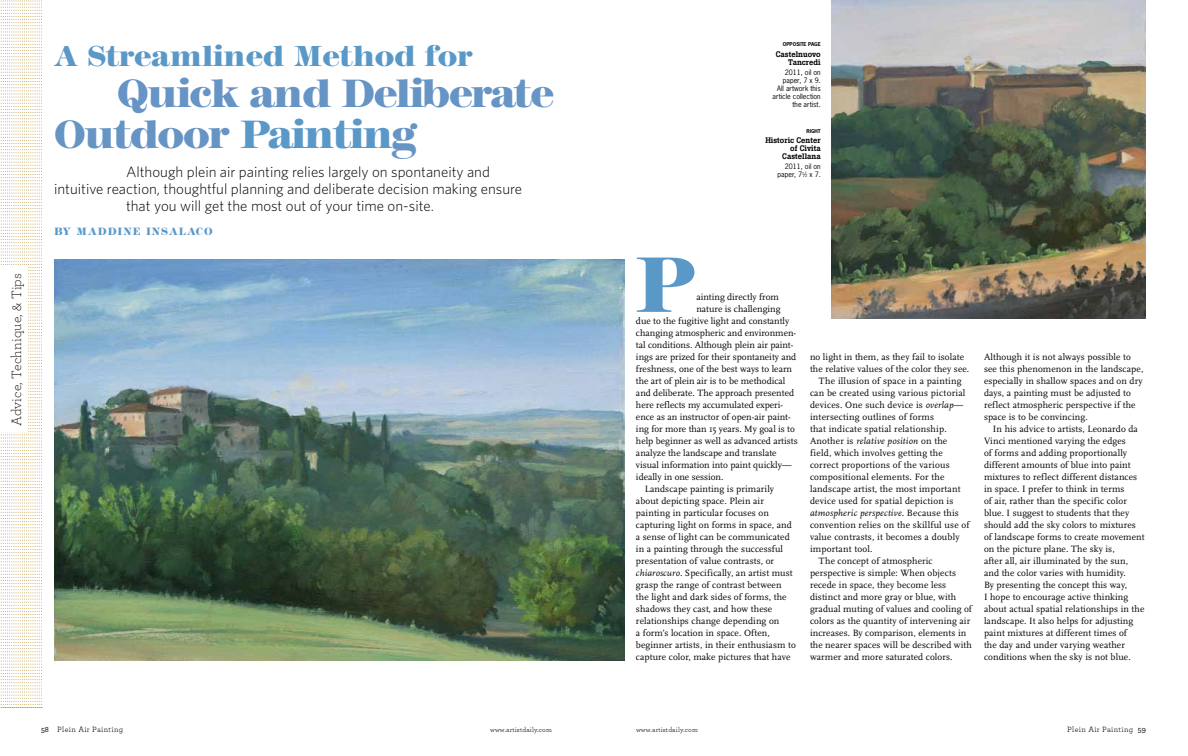
<style>
.page{position:relative;width:1188px;height:756px;background:#fff}
.page>*{position:absolute;margin:0;border:0;box-sizing:border-box;transform-origin:0 0}
.t1{font:800 81.5px "Modern Two Sxtn ITC Std";color:#5a98c8}
.t2{font:800 41px/41px "Modern Two Sxtn ITC Std";color:#6594c5}
.t3{font:800 30px "Modern Two Sxtn ITC Std";color:#5a98c8}
.t4{font:300 15px "Whitney";color:#000}
.t5{font:300 14px "Archer";letter-spacing:.01em;color:#000}
.t6{font:800 11px "Modern Two Sxtn ITC Std";letter-spacing:.09em;color:#5a98c8}
.t7{font:9.5px/12px "Scala Pro";letter-spacing:.01em;color:#000}
.t8{font:italic 9.5px "Scala Pro";letter-spacing:.02em;color:#000}
.t9{font:500 8px/8px "Boton Pro";color:#000;text-align:right}
.t10{font:8px "Archer";letter-spacing:.04em;color:#000}
.t11{font:7px/8px "News Gothic Std";color:#000;text-align:right}
.t12{font:7px "Archer";letter-spacing:.025em;color:#000}
.t13{font:700 5px "News Gothic Std";color:#000}
.s1{color:#5a98c8}
.s2{font-size:3.8px}
.s3{font-style:italic}
.s4{font-style:normal}
.s5{font-weight:500}
</style>
<div class="page">
<svg style="left:1px;top:0;width:41px;height:708px"></svg>
<div style="left:0;top:267px;width:27px;height:165px;background:#fff"></div>
<img style="left:54px;top:260px;width:570px;height:401px">
<img style="left:831px;top:0;width:315px;height:318px">
<h3 class="t5" style="left:7px;top:426px;width:154px;rotate:-90deg">Advice, Technique, &amp; Tips</h3>
<h3 class="t3" style="left:54px;top:39px;width:420px">A Streamlined Method for</h3>
<h2 class="t2" style="left:54px;top:74px;width:502px;text-indent:63px">Quick and Deliberate<br>Outdoor <span class="s1">Paintin</span>g</h2>
<h3 class="t4" style="left:126px;top:162px;width:365px">Although plein air painting relies largely on spontaneity and</h3>
<h3 class="t4" style="left:54px;top:179px;width:470px">intuitive reaction, thoughtful planning and deliberate decision making ensure</h3>
<h3 class="t4" style="left:126px;top:196px;width:309px">that you will get the most out of your time on-site.</h3>
<p class="t6" style="left:54px;top:225px;width:160px">by Maddine Insalaco</p>
<p class="t13" style="left:783px;top:41px;width:39px">OPPOSITE PAGE</p>
<p class="t9" style="left:776px;top:50px;width:47px">Castelnuovo<br>Tancredi</p>
<p class="t11" style="left:773px;top:68px;width:50px">2011, oil on paper, 7 x 9.<br>All artwork this article collection the artist.</p>
<p class="t13" style="left:806px;top:128px;width:16px">RIGHT</p>
<p class="t9" style="left:765px;top:136px;width:57px">Historic Center of Civita<br>Castellana</p>
<p class="t11" style="left:778px;top:162px;width:45px">2011, oil on paper, 7<sup>1</sup>⁄<span class="s2">2</span> x 7.</p>
<h1 class="t1" style="left:636px;top:237px;width:62px">P</h1>
<p class="t7" style="left:696px;top:291px;width:84px">ainting directly from</p>
<p class="t7" style="left:696px;top:303px;width:86px">nature is challenging</p>
<p class="t7" style="left:636px;top:315px;width:155px">due to the fugitive light and constantly</p>
<p class="t7" style="left:636px;top:327px;width:162px">changing atmospheric and environmen-</p>
<p class="t7" style="left:636px;top:339px;width:159px">tal conditions. Although plein air paint-</p>
<p class="t7" style="left:636px;top:351px;width:162px">ings are prized for their spontaneity and</p>
<p class="t7" style="left:636px;top:363px;width:158px">freshness, one of the best ways to learn</p>
<p class="t7" style="left:636px;top:375px;width:151px">the art of plein air is to be methodical</p>
<p class="t7" style="left:636px;top:387px;width:160px">and deliberate. The approach presented</p>
<p class="t7" style="left:636px;top:399px;width:149px">here reflects my accumulated experi-</p>
<p class="t7" style="left:636px;top:411px;width:156px">ence as an instructor of open-air paint-</p>
<p class="t7" style="left:636px;top:423px;width:161px">ing for more than 15 years. My goal is to</p>
<p class="t7" style="left:636px;top:435px;width:163px">help beginner as well as advanced artists</p>
<p class="t7" style="left:636px;top:447px;width:142px">analyze the landscape and translate</p>
<p class="t7" style="left:636px;top:459px;width:157px">visual information into paint quickly—</p>
<p class="t7" style="left:636px;top:471px;width:89px">ideally in one session.</p>
<p class="t7" style="left:645px;top:483px;width:131px">Landscape painting is primarily</p>
<p class="t7" style="left:636px;top:495px;width:129px">about depicting space. Plein air</p>
<p class="t7" style="left:636px;top:507px;width:134px">painting in particular focuses on</p>
<p class="t7" style="left:636px;top:519px;width:157px">capturing light on forms in space, and</p>
<p class="t7" style="left:636px;top:531px;width:155px">a sense of light can be communicated</p>
<p class="t7" style="left:636px;top:543px;width:149px">in a painting through the successful</p>
<p class="t7" style="left:636px;top:555px;width:140px">presentation of value contrasts, or</p>
<p class="t7" style="left:636px;top:567px;width:158px"><span class="s3">chiaroscuro.</span> Specifically, an artist must</p>
<p class="t7" style="left:636px;top:579px;width:147px">grasp the range of contrast between</p>
<p class="t7" style="left:636px;top:591px;width:152px">the light and dark sides of forms, the</p>
<p class="t7" style="left:636px;top:603px;width:138px">shadows they cast, and how these</p>
<p class="t7" style="left:636px;top:615px;width:145px">relationships change depending on</p>
<p class="t7" style="left:636px;top:627px;width:135px">a form’s location in space. Often,</p>
<p class="t7" style="left:636px;top:639px;width:161px">beginner artists, in their enthusiasm to</p>
<p class="t7" style="left:636px;top:651px;width:156px">capture color, make pictures that have</p>
<p class="t7" style="left:810px;top:351px;width:156px">no light in them, as they fail to isolate</p>
<p class="t7" style="left:810px;top:363px;width:161px">the relative values of the color they see.</p>
<p class="t7" style="left:819px;top:375px;width:144px">The illusion of space in a painting</p>
<p class="t7" style="left:810px;top:387px;width:157px">can be created using various pictorial</p>
<p class="t7" style="left:810px;top:399px;width:155px">devices. One such device is <span class="s3">overlap</span>—</p>
<p class="t7" style="left:810px;top:411px;width:126px">intersecting outlines of forms</p>
<p class="t7" style="left:810px;top:423px;width:138px">that indicate spatial relationship.</p>
<p class="t8" style="left:810px;top:435px;width:139px"><span class="s4">Another is</span> relative position <span class="s4">on the</span></p>
<p class="t7" style="left:810px;top:447px;width:134px">field, which involves getting the</p>
<p class="t7" style="left:810px;top:459px;width:141px">correct proportions of the various</p>
<p class="t7" style="left:810px;top:471px;width:136px">compositional elements. For the</p>
<p class="t7" style="left:810px;top:483px;width:152px">landscape artist, the most important</p>
<p class="t7" style="left:810px;top:495px;width:145px">device used for spatial depiction is</p>
<p class="t8" style="left:810px;top:507px;width:150px">atmospheric perspective. <span class="s4">Because this</span></p>
<p class="t7" style="left:810px;top:519px;width:161px">convention relies on the skillful use of</p>
<p class="t7" style="left:810px;top:531px;width:151px">value contrasts, it becomes a doubly</p>
<p class="t7" style="left:810px;top:543px;width:64px">important tool.</p>
<p class="t7" style="left:819px;top:555px;width:115px">The concept of atmospheric</p>
<p class="t7" style="left:810px;top:567px;width:148px">perspective is simple: When objects</p>
<p class="t7" style="left:810px;top:579px;width:138px">recede in space, they become less</p>
<p class="t7" style="left:810px;top:591px;width:148px">distinct and more gray or blue, with</p>
<p class="t7" style="left:810px;top:603px;width:164px">gradual muting of values and cooling of</p>
<p class="t7" style="left:810px;top:615px;width:162px">colors as the quantity of intervening air</p>
<p class="t7" style="left:810px;top:627px;width:158px">increases. By comparison, elements in</p>
<p class="t7" style="left:810px;top:639px;width:163px">the nearer spaces will be described with</p>
<p class="t7" style="left:810px;top:651px;width:144px">warmer and more saturated colors.</p>
<p class="t7" style="left:984px;top:351px;width:161px">Although it is not always possible to see this phenomenon in the landscape, especially in shallow spaces and on dry days, a painting must be adjusted to reflect atmospheric perspective if the space is to be convincing.</p>
<p class="t7" style="left:984px;top:423px;width:162px;text-indent:9px">In his advice to artists, Leonardo da Vinci mentioned varying the edges<br>of forms and adding proportionally different amounts of blue into paint mixtures to reflect different distances in space. I prefer to think in terms<br>of air, rather than the specific color blue. I suggest to students that they should add the sky colors to mixtures of landscape forms to create movement on the picture plane. The sky is,<br>after all, air illuminated by the sun, and the color varies with humidity.<br>By presenting the concept this way,<br>I hope to encourage active thinking about actual spatial relationships in the landscape. It also helps for adjusting paint mixtures at different times of<br>the day and under varying weather conditions when the sky is not blue.</p>
<p class="t10" style="left:41px;top:724px;width:84px"><span class="s5">58</span> Plein Air Painting</p>
<p class="t12" style="left:490px;top:725px;width:63px">www.artistdaily.com</p>
<p class="t12" style="left:636px;top:725px;width:63px">www.artistdaily.com</p>
<p class="t10" style="left:1067px;top:724px;width:80px">Plein Air Painting <span class="s5">59</span></p>
</div>
